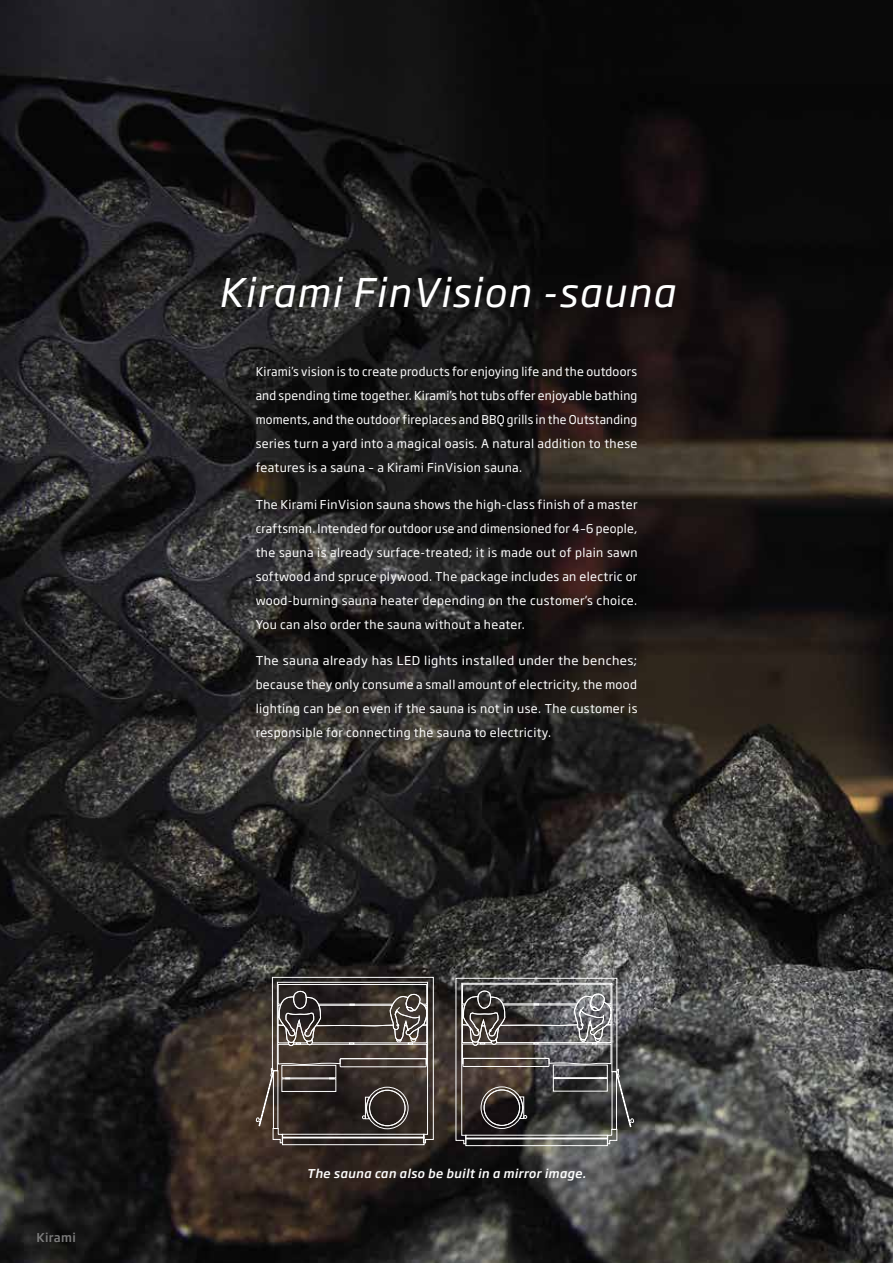
<style>
.page{position:relative;width:893px;height:1263px;background:#fff}
.page>*{position:absolute;margin:0;border:0;box-sizing:border-box;transform-origin:0 0}
.t1{font:italic 39px "Soho Gothic Pro";letter-spacing:.04em;color:#fff}
.t2{font:12px/24px "Soho Gothic Pro";letter-spacing:.03em;color:#fff;text-align:justify}
.t3{font:12px/24px "Soho Gothic Pro";letter-spacing:.03em;color:#fff;text-align:justify;scale:1.04 1}
.t4{font:italic 500 12px "Soho Gothic Pro";letter-spacing:.03em;color:#fff}
.t5{font:500 12px "Soho Gothic Pro";letter-spacing:.03em;color:#7c7c7c}
</style>
<div class="page">
<img style="left:0;top:0;width:893px;height:1263px">
<div style="left:466px;top:1135px;width:141px;height:11px;border:1px solid #fff"></div>
<svg style="left:456px;top:978px;width:178px;height:166px;background:#5a5857"></svg>
<div style="left:282px;top:1134px;width:142px;height:11px;border:1px solid #fff"></div>
<svg style="left:256px;top:977px;width:178px;height:166px;background:#4d4641"></svg>
<h1 class="t1" style="left:218px;top:262px;width:458px">Kirami FinVision -sauna</h1>
<p class="t2" style="left:256px;top:359px;width:383px">Kirami’s vision is to create products for enjoying life and the outdoors and spending time together. Kirami’s hot tubs offer enjoyable bathing moments, and the outdoor fireplaces and BBQ grills in the Outstanding series turn a yard into a magical oasis. A natural addition to these features is a sauna – a Kirami FinVision sauna.</p>
<p class="t2" style="left:256px;top:492px;width:383px">The Kirami FinVision sauna shows the high-class finish of a master craftsman. Intended for outdoor use and dimensioned for 4–6 people, the sauna is already surface-treated; it is made out of plain sawn softwood and spruce plywood. The package includes an electric or wood-burning sauna heater depending on the customer’s choice.<br>You can also order the sauna without a heater.</p>
<p class="t3" style="left:256px;top:648px;width:369px">The sauna already has LED lights installed under the benches; because they only consume a small amount of electricity, the mood lighting can be on even if the sauna is not in use. The customer is responsible for connecting the sauna to electricity.</p>
<p class="t5" style="left:37px;top:1228px;width:41px">Kirami</p>
<p class="t5" style="left:49px;top:1228px;width:41px">Kirami</p>
<p class="t4" style="left:307px;top:1164px;width:280px">The sauna can also be built in a mirror image.</p>
</div>
